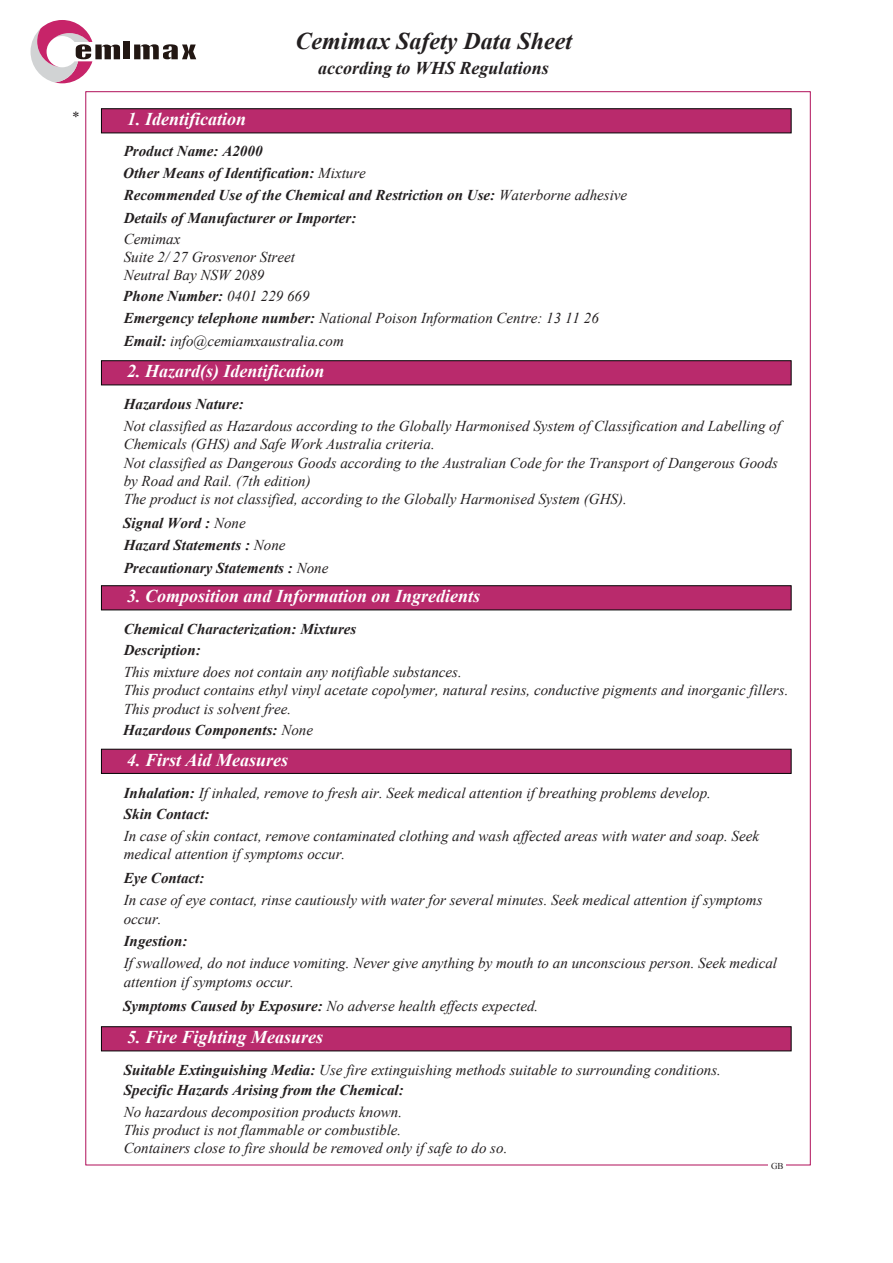
<style>
.page{position:relative;width:893px;height:1263px;background:#fff}
.page>*{position:absolute;margin:0;border:0;box-sizing:border-box;transform-origin:0 0}
.t1{font:italic 700 24px "Times New Roman";color:#231f20}
.t2{font:italic 700 18px "Times New Roman";color:#fff}
.t3{font:italic 700 18px "Times New Roman";color:#231f20}
.t4{font:italic 15px/18px "Times New Roman";color:#231f20}
.t5{font:italic 700 15px/21px "Times New Roman";color:#231f20}
.t6{font:9px "Times New Roman";color:#231f20}
.s1{font-weight:400}
.s2{font-weight:700}
</style>
<div class="page">
<div style="left:101px;top:108px;width:690px;height:25px;background:#b92a6c;border:1px solid #030303"></div>
<div style="left:101px;top:360px;width:690px;height:25px;background:#b92a6c;border:1px solid #030303"></div>
<div style="left:101px;top:585px;width:690px;height:25px;background:#b92a6c;border:1px solid #030303"></div>
<div style="left:101px;top:749px;width:690px;height:25px;background:#b92a6c;border:1px solid #030303"></div>
<div style="left:101px;top:1026px;width:690px;height:25px;background:#b92a6c;border:1px solid #030303"></div>
<svg style="left:31px;top:20px;width:165px;height:63px"></svg>
<h1 class="t1" style="left:296px;top:25px;width:278px">Cemimax Safety Data Sheet</h1>
<p class="t4" style="left:71px;top:108px;width:9px">*</p>
<p class="t2" style="left:127px;top:106px;width:121px">1. Identification</p>
<p class="t3" style="left:318px;top:55px;width:232px">according to WHS Regulations</p>
<p class="t5" style="left:124px;top:140px;width:140px">Product Name: A2000</p>
<p class="t5" style="left:124px;top:184px;width:505px">Recommended Use of the Chemical and Restriction on Use: <span class="s1">Waterborne adhesive</span></p>
<p class="t5" style="left:123px;top:162px;width:244px">Other Means of Identification: <span class="s1">Mixture</span></p>
<p class="t5" style="left:124px;top:207px;width:234px">Details of Manufacturer or Importer:</p>
<p class="t4" style="left:124px;top:230px;width:173px">Cemimax<br>Suite 2/ 27 Grosvenor Street<br>Neutral Bay NSW 2089</p>
<p class="t5" style="left:123px;top:285px;width:188px">Phone Number: <span class="s1">0401 229 669</span></p>
<p class="t4" style="left:124px;top:332px;width:222px"><span class="s2">Email:</span> info@cemiamxaustralia.com</p>
<p class="t4" style="left:124px;top:309px;width:477px"><span class="s2">Emergency telephone number:</span> National Poison Information Centre: 13 11 26</p>
<p class="t2" style="left:127px;top:358px;width:199px">2. Hazard(s) Identification</p>
<p class="t5" style="left:124px;top:393px;width:122px">Hazardous Nature:</p>
<p class="t4" style="left:124px;top:417px;width:659px">Not classified as Hazardous according to the Globally Harmonised System of Classification and Labelling of Chemicals (GHS) and Safe Work Australia criteria.<br>Not classified as Dangerous Goods according to the Australian Code for the Transport of Dangerous Goods by Road and Rail. (7th edition)<br>The product is not classified, according to the Globally Harmonised System (GHS).</p>
<p class="t5" style="left:123px;top:512px;width:124px">Signal Word : <span class="s1">None</span></p>
<p class="t5" style="left:124px;top:557px;width:206px">Precautionary Statements : <span class="s1">None</span></p>
<p class="t5" style="left:124px;top:534px;width:163px">Hazard Statements : <span class="s1">None</span></p>
<p class="t2" style="left:127px;top:583px;width:355px">3. Composition and Information on Ingredients</p>
<p class="t5" style="left:124px;top:618px;width:234px">Chemical Characterization: Mixtures<br>Description:</p>
<p class="t4" style="left:124px;top:663px;width:666px">This mixture does not contain any notifiable substances.<br>This product contains ethyl vinyl acetate copolymer, natural resins, conductive pigments and inorganic fillers.<br>This product is solvent free.</p>
<p class="t2" style="left:127px;top:747px;width:163px">4. First Aid Measures</p>
<p class="t5" style="left:123px;top:719px;width:191px">Hazardous Components: <span class="s1">None</span></p>
<p class="t4" style="left:124px;top:782px;width:589px;line-height:21px"><span class="s2">Inhalation:</span> If inhaled, remove to fresh air. Seek medical attention if breathing problems develop.<br><span class="s2">Skin Contact:</span></p>
<p class="t4" style="left:124px;top:827px;width:637px">In case of skin contact, remove contaminated clothing and wash affected areas with water and soap. Seek medical attention if symptoms occur.</p>
<p class="t5" style="left:124px;top:867px;width:82px">Eye Contact:</p>
<p class="t4" style="left:124px;top:891px;width:640px">In case of eye contact, rinse cautiously with water for several minutes. Seek medical attention if symptoms occur.</p>
<p class="t5" style="left:124px;top:930px;width:65px">Ingestion:</p>
<p class="t4" style="left:124px;top:954px;width:655px">If swallowed, do not induce vomiting. Never give anything by mouth to an unconscious person. Seek medical attention if symptoms occur.</p>
<p class="t4" style="left:123px;top:997px;width:416px"><span class="s2">Symptoms Caused by Exposure:</span> No adverse health effects expected.</p>
<p class="t2" style="left:127px;top:1024px;width:198px">5. Fire Fighting Measures</p>
<p class="t4" style="left:124px;top:1061px;width:599px"><span class="s2">Suitable Extinguishing Media:</span> Use fire extinguishing methods suitable to surrounding conditions.</p>
<p class="t5" style="left:124px;top:1079px;width:281px">Specific Hazards Arising from the Chemical:</p>
<p class="t4" style="left:124px;top:1103px;width:385px">No hazardous decomposition products known.<br>This product is not flammable or combustible.<br>Containers close to fire should be removed only if safe to do so.</p>
<p class="t6" style="left:771px;top:1160px;width:14px">GB</p>
</div>
